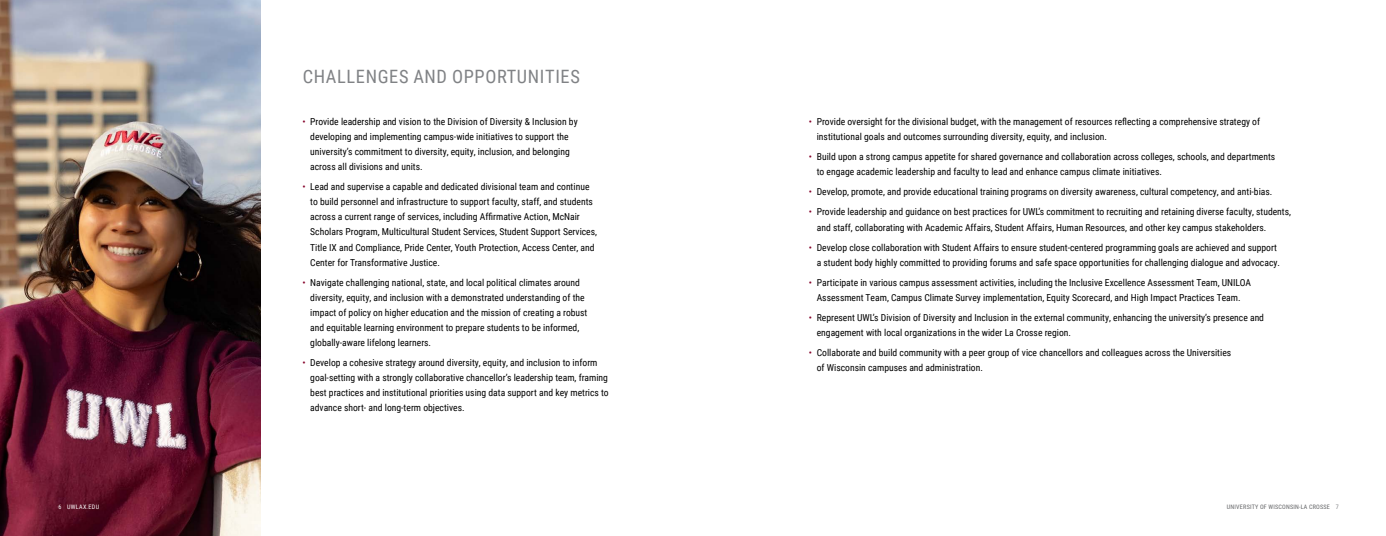
<style>
.page{position:relative;width:1386px;height:536px;background:#fff}
.page>*{position:absolute;margin:0;border:0;box-sizing:border-box;transform-origin:0 0}
.t1{font:18.38px "Roboto Condensed";letter-spacing:.035em;color:#808285}
.t2{font:9.62px/15px "Roboto Condensed";color:#000}
.t3{font:6.12px "Roboto Condensed";letter-spacing:.035em;color:#636466}
.t4{font:6.12px "Roboto Condensed";letter-spacing:.055em;color:#fff}
.s1{color:#840029}
.s2{color:#808285}
</style>
<div class="page">
<img style="left:0;top:0;width:261px;height:536px">
<p class="t4" style="left:58px;top:502px;width:42px">6 UWLAX.EDU</p>
<h1 class="t1" style="left:303px;top:64px;width:279px">CHALLENGES AND OPPORTUNITIES</h1>
<p class="t2" style="left:310px;top:114px;width:269px;text-indent:-8px"><span class="s1">•</span> Provide leadership and vision to the Division of Diversity &amp; Inclusion by developing and implementing campus-wide initiatives to support the university’s commitment to diversity, equity, inclusion, and belonging across all divisions and units.</p>
<p class="t2" style="left:310px;top:179px;width:288px;text-indent:-8px"><span class="s1">•</span> Lead and supervise a capable and dedicated divisional team and continue to build personnel and infrastructure to support faculty, staff, and students across a current range of services, including Affirmative Action, McNair Scholars Program, Multicultural Student Services, Student Support Services, Title IX and Compliance, Pride Center, Youth Protection, Access Center, and Center for Transformative Justice.</p>
<p class="t2" style="left:310px;top:274px;width:279px;text-indent:-8px"><span class="s1">•</span> Navigate challenging national, state, and local political climates around diversity, equity, and inclusion with a demonstrated understanding of the impact of policy on higher education and the mission of creating a robust and equitable learning environment to prepare students to be informed, globally-aware lifelong learners.</p>
<p class="t2" style="left:310px;top:354px;width:300px;text-indent:-8px"><span class="s1">•</span> Develop a cohesive strategy around diversity, equity, and inclusion to inform goal-setting with a strongly collaborative chancellor’s leadership team, framing best practices and institutional priorities using data support and key metrics to advance short- and long-term objectives.</p>
<p class="t2" style="left:817px;top:114px;width:445px;text-indent:-8px"><span class="s1">•</span> Provide oversight for the divisional budget, with the management of resources reflecting a comprehensive strategy of institutional goals and outcomes surrounding diversity, equity, and inclusion.</p>
<p class="t2" style="left:817px;top:149px;width:460px;text-indent:-8px"><span class="s1">•</span> Build upon a strong campus appetite for shared governance and collaboration across colleges, schools, and departments to engage academic leadership and faculty to lead and enhance campus climate initiatives.</p>
<p class="t2" style="left:809px;top:184px;width:465px"><span class="s1">•</span> Develop, promote, and provide educational training programs on diversity awareness, cultural competency, and anti-bias.</p>
<p class="t2" style="left:817px;top:204px;width:476px;text-indent:-8px"><span class="s1">•</span> Provide leadership and guidance on best practices for UWL’s commitment to recruiting and retaining diverse faculty, students, and staff, collaborating with Academic Affairs, Student Affairs, Human Resources, and other key campus stakeholders.</p>
<p class="t2" style="left:809px;top:239px;width:473px;text-align:right"><span class="s1">•</span> Develop close collaboration with Student Affairs to ensure student-centered programming goals are achieved and support a student body highly committed to providing forums and safe space opportunities for challenging dialogue and advocacy.</p>
<p class="t2" style="left:809px;top:274px;width:444px;text-align:center"><span class="s1">•</span> Participate in various campus assessment activities, including the Inclusive Excellence Assessment Team, UNILOA<br>Assessment Team, Campus Climate Survey implementation, Equity Scorecard, and High Impact Practices Team.</p>
<p class="t2" style="left:817px;top:309px;width:449px;text-indent:-8px"><span class="s1">•</span> Represent UWL’s Division of Diversity and Inclusion in the external community, enhancing the university’s presence and engagement with local organizations in the wider La Crosse region.</p>
<p class="t2" style="left:817px;top:345px;width:416px;text-indent:-8px"><span class="s1">•</span> Collaborate and build community with a peer group of vice chancellors and colleagues across the Universities of Wisconsin campuses and administration.</p>
<p class="t3" style="left:1227px;top:502px;width:113px">UNIVERSITY OF WISCONSIN-LA CROSSE <span class="s2">7</span></p>
</div>
